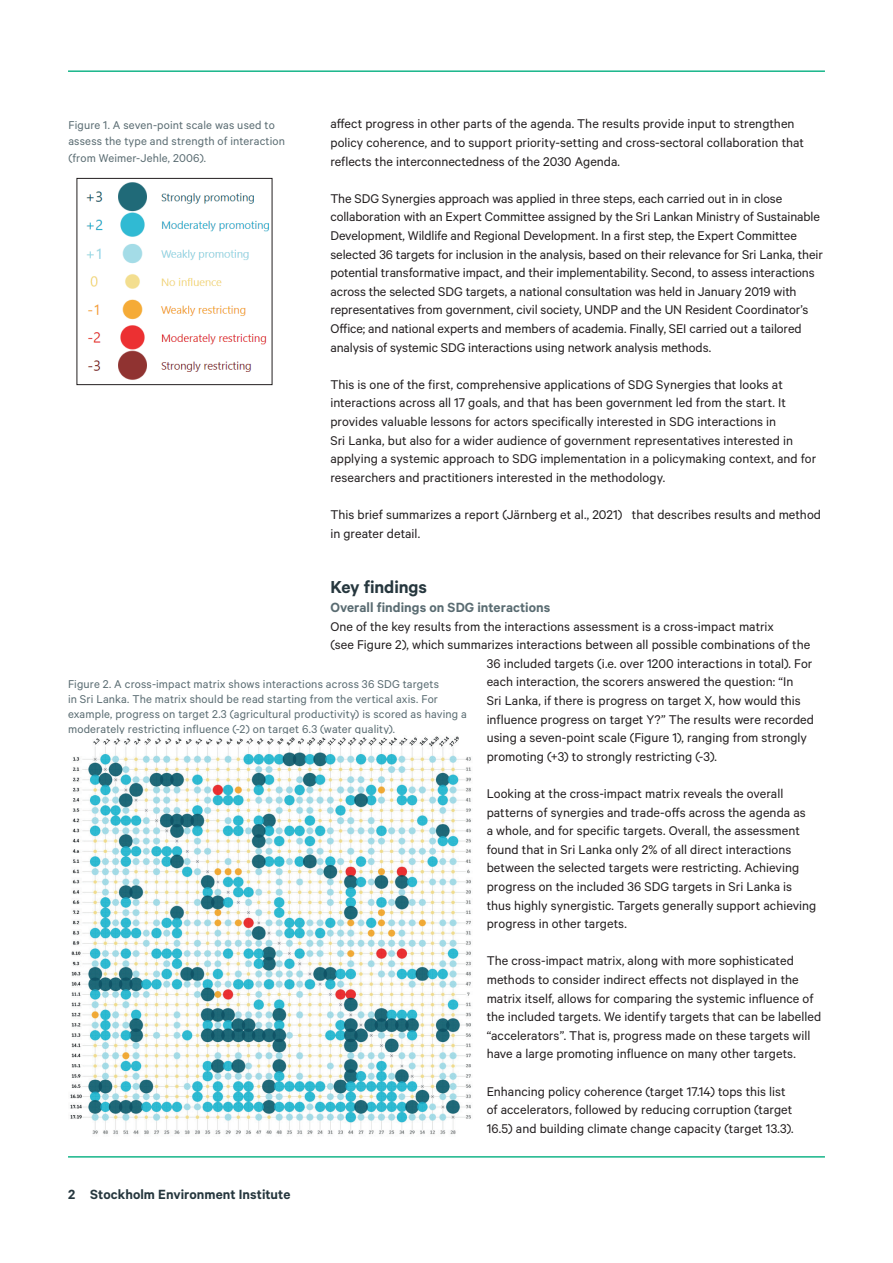
<style>
.page{position:relative;width:893px;height:1263px;background:#fff}
.page>*{position:absolute;margin:0;border:0;box-sizing:border-box;transform-origin:0 0}
.t1{font:600 19.5px "Calibre";letter-spacing:-.005em;color:#26373e}
.t2{font:600 15px "Calibre";letter-spacing:.005em;color:#5a6c72}
.t3{font:600 15px "Calibre";letter-spacing:.005em;color:#26373e}
.t4{font:14.25px/18.6px "Calibre";color:#231f20}
.t5{font:12.75px/15px "Calibre";letter-spacing:.01em;color:#5a6c72}
</style>
<div class="page">
<hr style="left:68px;top:70px;width:757px;height:2px;background:#16b589">
<hr style="left:68px;top:1156px;width:757px;height:1px;background:#16b589">
<svg style="left:86px;top:182px;width:183px;height:198px"></svg>
<div style="left:77px;top:178px;width:195px;height:207px;border:1px solid #231f20"></div>
<img style="left:70px;top:736px;width:401px;height:399px">
<p class="t5" style="left:68px;top:116px;width:218px;line-height:16.5px">Figure 1. A seven-point scale was used to assess the type and strength of interaction (from Weimer-Jehle, 2006).</p>
<p class="t4" style="left:330px;top:114px;width:475px">affect progress in other parts of the agenda. The results provide input to strengthen policy coherence, and to support priority-setting and cross-sectoral collaboration that reflects the interconnectedness of the 2030 Agenda.</p>
<p class="t4" style="left:330px;top:189px;width:494px">The SDG Synergies approach was applied in three steps, each carried out in in close collaboration with an Expert Committee assigned by the Sri Lankan Ministry of Sustainable Development, Wildlife and Regional Development. In a first step, the Expert Committee selected 36 targets for inclusion in the analysis, based on their relevance for Sri Lanka, their potential transformative impact, and their implementability. Second, to assess interactions across the selected SDG targets, a national consultation was held in January 2019 with representatives from government, civil society, UNDP and the UN Resident Coordinator’s Office; and national experts and members of academia. Finally, SEI carried out a tailored analysis of systemic SDG interactions using network analysis methods.</p>
<p class="t4" style="left:330px;top:375px;width:487px">This is one of the first, comprehensive applications of SDG Synergies that looks at interactions across all 17 goals, and that has been government led from the start. It provides valuable lessons for actors specifically interested in SDG interactions in<br>Sri Lanka, but also for a wider audience of government representatives interested in applying a systemic approach to SDG implementation in a policymaking context, and for researchers and practitioners interested in the methodology.</p>
<p class="t4" style="left:330px;top:505px;width:492px">This brief summarizes a report (Järnberg et al., 2021) that describes results and method in greater detail.</p>
<h1 class="t1" style="left:330px;top:576px;width:98px">Key findings</h1>
<p class="t2" style="left:330px;top:598px;width:222px">Overall findings on SDG interactions</p>
<p class="t4" style="left:330px;top:616px;width:445px">One of the key results from the interactions assessment is a cross-impact matrix</p>
<p class="t4" style="left:330px;top:635px;width:481px">(see Figure 2), which summarizes interactions between all possible combinations of the</p>
<p class="t4" style="left:487px;top:654px;width:327px">36 included targets (i.e. over 1200 interactions in total). For</p>
<p class="t4" style="left:487px;top:672px;width:308px">each interaction, the scorers answered the question: “In</p>
<p class="t4" style="left:487px;top:691px;width:316px">Sri Lanka, if there is progress on target X, how would this</p>
<p class="t4" style="left:487px;top:709px;width:329px">influence progress on target Y?” The results were recorded</p>
<p class="t4" style="left:487px;top:728px;width:322px">using a seven-point scale (Figure 1), ranging from strongly</p>
<p class="t4" style="left:487px;top:747px;width:232px">promoting (+3) to strongly restricting (-3).</p>
<p class="t4" style="left:487px;top:784px;width:331px">Looking at the cross-impact matrix reveals the overall patterns of synergies and trade-offs across the agenda as<br>a whole, and for specific targets. Overall, the assessment found that in Sri Lanka only 2% of all direct interactions between the selected targets were restricting. Achieving progress on the included 36 SDG targets in Sri Lanka is thus highly synergistic. Targets generally support achieving progress in other targets.</p>
<p class="t4" style="left:487px;top:951px;width:336px">The cross-impact matrix, along with more sophisticated methods to consider indirect effects not displayed in the matrix itself, allows for comparing the systemic influence of the included targets. We identify targets that can be labelled “accelerators”. That is, progress made on these targets will have a large promoting influence on many other targets.</p>
<p class="t4" style="left:487px;top:1081px;width:308px">Enhancing policy coherence (target 17.14) tops this list of accelerators, followed by reducing corruption (target<br>16.5) and building climate change capacity (target 13.3).</p>
<p class="t5" style="left:68px;top:676px;width:400px">Figure 2. A cross-impact matrix shows interactions across 36 SDG targets<br>in Sri Lanka. The matrix should be read starting from the vertical axis. For example, progress on target 2.3 (agricultural productivity) is scored as having a moderately restricting influence (-2) on target 6.3 (water quality).</p>
<p class="t3" style="left:68px;top:1186px;width:224px">2 Stockholm Environment Institute</p>
</div>
